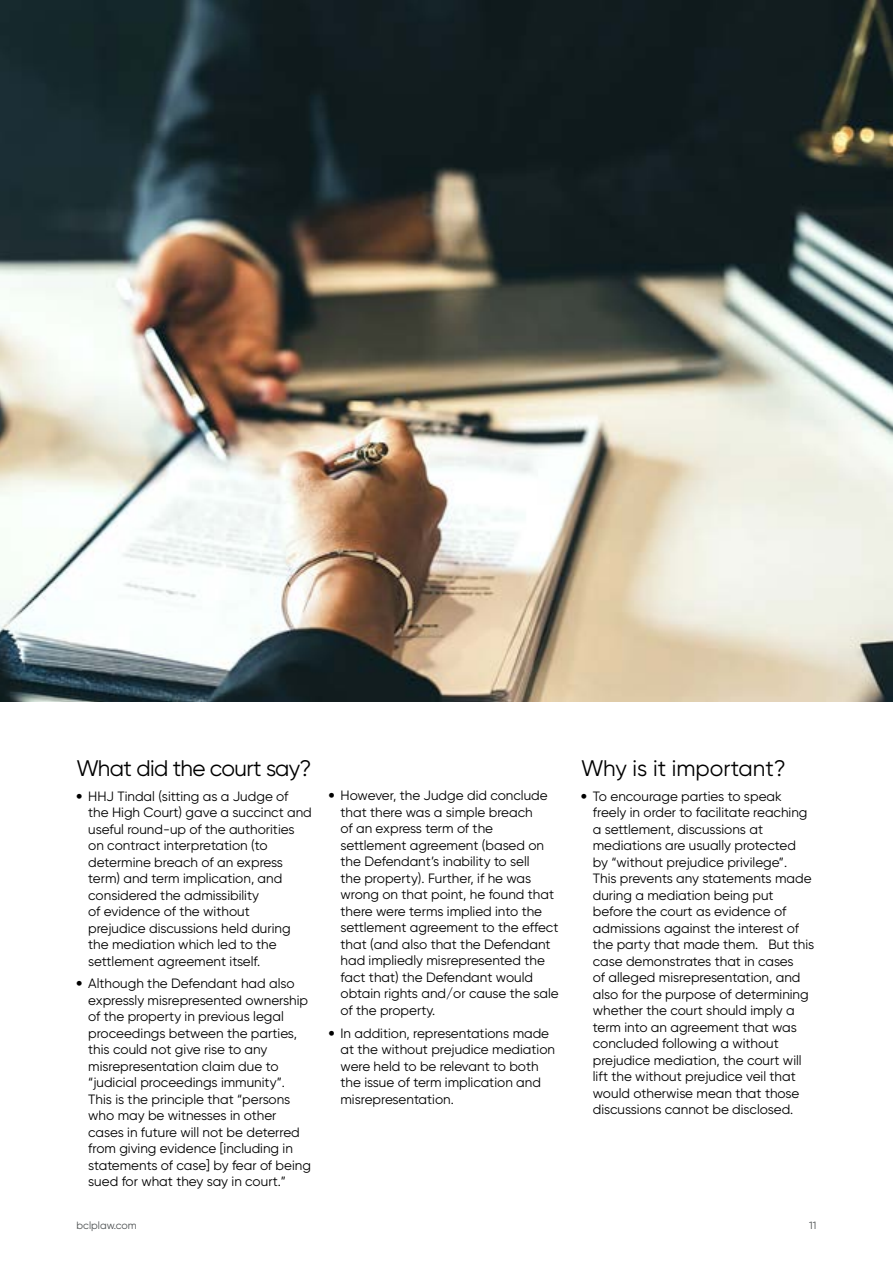
<style>
.page{position:relative;width:893px;height:1263px;background:#fff}
.page>*{position:absolute;margin:0;border:0;box-sizing:border-box;transform-origin:0 0}
.t1{font:22.5px "Gilroy";letter-spacing:-.03em;color:#000}
.t2{font:22.5px "Gilroy";color:#000}
.t3{font:13.5px/16.5px "Gilroy";color:#000}
.t4{font:10.5px "Gilroy";color:#4b4f50}
.s1{font-weight:800}
</style>
<div class="page">
<img style="left:0;top:0;width:893px;height:702px">
<h1 class="t1" style="left:77px;top:754px;width:237px">What did the court say?</h1>
<p class="t3" style="left:88px;top:787px;width:225px;text-indent:-12px"><span class="s1">•</span> HHJ Tindal (sitting as a Judge of the High Court) gave a succinct and useful round-up of the authorities on contract interpretation (to determine breach of an express term) and term implication, and considered the admissibility<br>of evidence of the without<br>prejudice discussions held during the mediation which led to the settlement agreement itself.</p>
<p class="t3" style="left:88px;top:975px;width:224px;text-indent:-12px"><span class="s1">•</span> Although the Defendant had also expressly misrepresented ownership of the property in previous legal proceedings between the parties, this could not give rise to any misrepresentation claim due to “judicial proceedings immunity”.<br>This is the principle that “persons who may be witnesses in other cases in future will not be deterred from giving evidence [including in statements of case] by fear of being sued for what they say in court.”</p>
<p class="t4" style="left:77px;top:1219px;width:62px">bclplaw.com</p>
<p class="t3" style="left:341px;top:787px;width:220px;text-indent:-12px"><span class="s1">•</span> However, the Judge did conclude that there was a simple breach<br>of an express term of the settlement agreement (based on the Defendant’s inability to sell<br>the property). Further, if he was wrong on that point, he found that there were terms implied into the settlement agreement to the effect that (and also that the Defendant had impliedly misrepresented the fact that) the Defendant would obtain rights and/or cause the sale of the property.</p>
<p class="t3" style="left:341px;top:1025px;width:216px;text-indent:-12px"><span class="s1">•</span> In addition, representations made at the without prejudice mediation were held to be relevant to both the issue of term implication and misrepresentation.</p>
<h1 class="t2" style="left:581px;top:754px;width:206px">Why is it important?</h1>
<p class="t3" style="left:593px;top:787px;width:223px;text-indent:-12px"><span class="s1">•</span> To encourage parties to speak freely in order to facilitate reaching a settlement, discussions at mediations are usually protected by “without prejudice privilege”.<br>This prevents any statements made during a mediation being put before the court as evidence of admissions against the interest of the party that made them. But this case demonstrates that in cases<br>of alleged misrepresentation, and also for the purpose of determining whether the court should imply a term into an agreement that was concluded following a without prejudice mediation, the court will lift the without prejudice veil that would otherwise mean that those discussions cannot be disclosed.</p>
<p class="t4" style="left:809px;top:1219px;width:9px">11</p>
</div>
